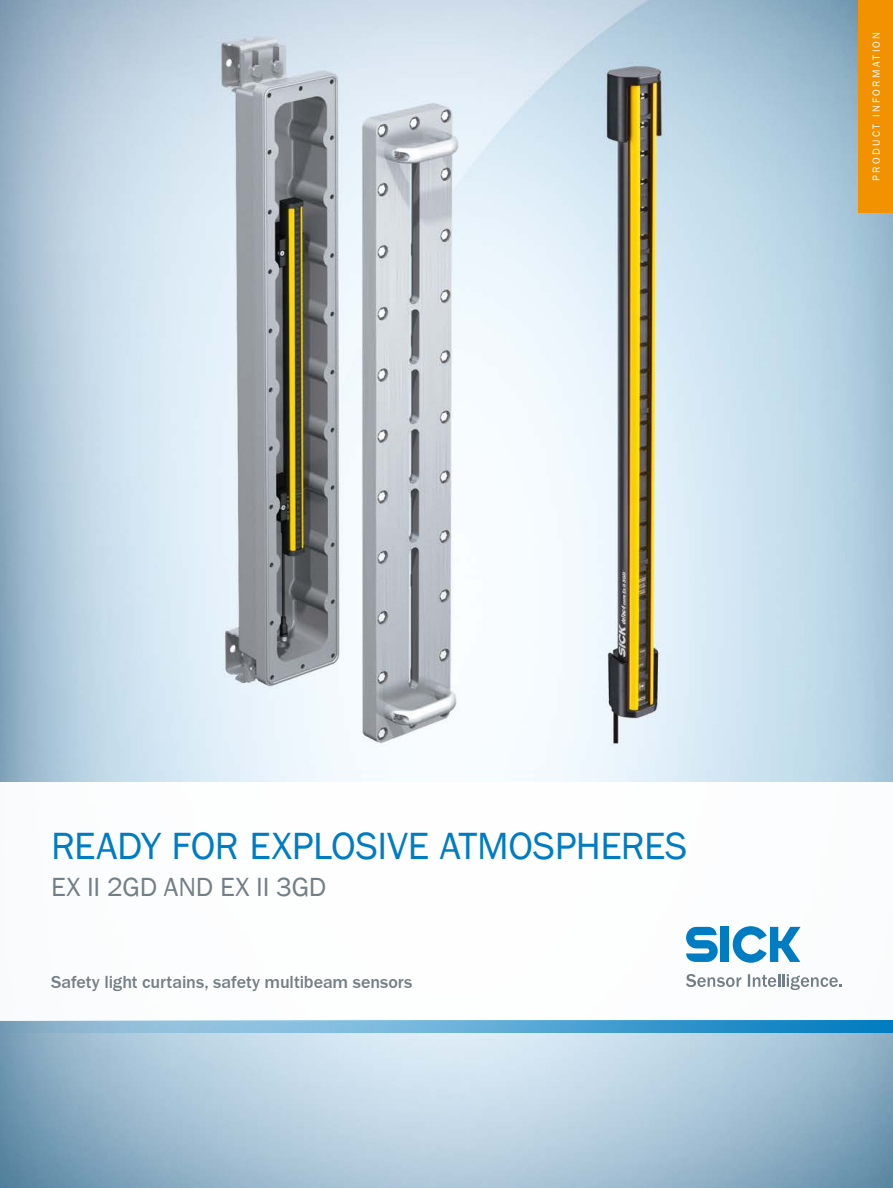
<style>
.page{position:relative;width:893px;height:1188px;background:#fff}
.page>*{position:absolute;margin:0;border:0;box-sizing:border-box;transform-origin:0 0}
.t1{font:39px "SICK Franklin";letter-spacing:-.01em;color:#007cc2}
.t2{font:27px "SICK Franklin";letter-spacing:-.01em;color:#737f86}
.t3{font:500 18px "SICK Franklin";letter-spacing:.005em;color:#737f86}
.t4{font:10.5px "SICK Franklin";letter-spacing:.215em;color:#fff}
</style>
<div class="page">
<img style="left:0;top:0;width:893px;height:1188px">
<div style="left:859px;top:0;width:34px;height:213px;background:#f39200"></div>
<div style="left:0;top:782px;width:893px;height:238px;background:#fff"></div>
<svg style="left:0;top:1020px;width:893px;height:13px"></svg>
<svg style="left:686px;top:927px;width:32px;height:35px"></svg>
<div style="left:721px;top:927px;width:8px;height:35px;background:#007cc2"></div>
<svg style="left:733px;top:926px;width:67px;height:37px"></svg>
<svg style="left:686px;top:974px;width:55px;height:13px"></svg>
<svg style="left:748px;top:974px;width:94px;height:16px"></svg>
<p class="t4" style="left:870px;top:181px;width:151px;rotate:-90deg">PRODUCT INFORMATION</p>
<h1 class="t1" style="left:51px;top:822px;width:143px">READY FOR</h1>
<h1 class="t1" style="left:250px;top:822px;width:215px">EXPLOSIVE ATMO</h1>
<h1 class="t1" style="left:533px;top:822px;width:156px">SPHERES</h1>
<h2 class="t2" style="left:51px;top:870px;width:277px">EX II 2GD AND EX II 3GD</h2>
<p class="t3" style="left:51px;top:971px;width:363px">Safety light curtains, safety multibeam sensors</p>
</div>
